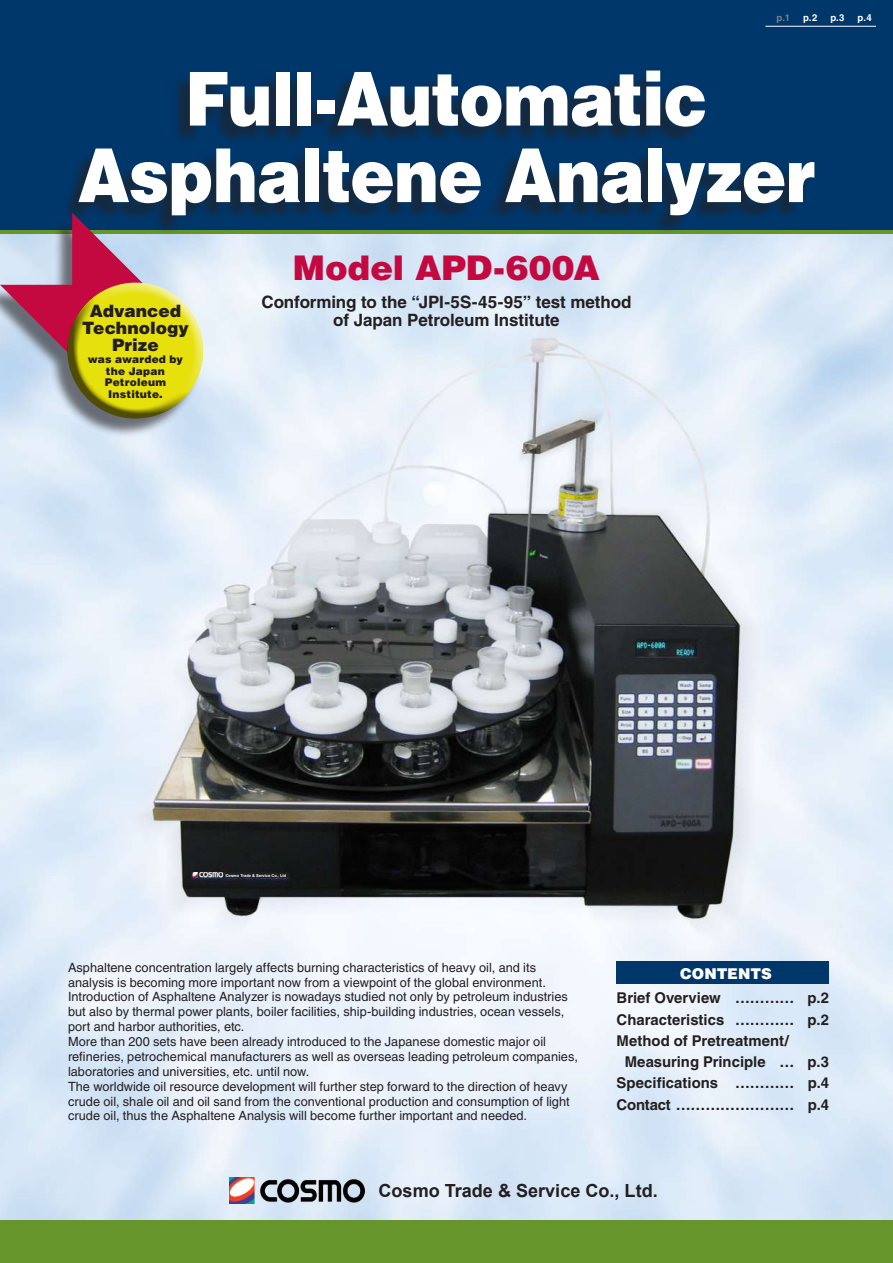
<style>
.page{position:relative;width:893px;height:1263px;background:#fff}
.page>*{position:absolute;margin:0;border:0;box-sizing:border-box;transform-origin:0 0}
.t1{font:900 74.4px/76.5px "Helvetica LT Std";letter-spacing:-.015em;color:#fff;text-align:center;scale:.9 1}
.t2{font:900 34.05px "Helvetica LT Std";letter-spacing:-.005em;color:#c40941}
.t3{font:700 18px "Arial";color:#231f20}
.t4{font:700 16.95px/18px "Helvetica LT Std";letter-spacing:-.005em;color:#231f20;text-align:center}
.t5{font:900 16.95px/17px "Helvetica LT Std";color:#231f20;text-align:center}
.t6{font:700 14.85px/21.3px "Helvetica LT Std";color:#231f20}
.t7{font:900 14.85px "Helvetica LT Std";color:#fff}
.t8{font:12.75px/14.9px "Helvetica LT Std";color:#231f20}
.t9{font:900 10.65px/11.7px "Helvetica LT Std";letter-spacing:.015em;color:#231f20;text-align:center}
.t10{font:700 9.6px "Helvetica LT Std";color:#fff}
.t11{font:700 9.6px "Helvetica LT Std";color:#7e8083}
.t12{font:700 4.05px "Arial";color:#fff}
</style>
<div class="page">
<img style="left:0;top:234px;width:893px;height:986px">
<hr style="left:0;top:230px;width:893px;height:4px;background:#66952c">
<div style="left:0;top:0;width:893px;height:230px;background:#00376b"></div>
<div style="left:61px;top:73px;width:751px;height:161px;background:#231f20;opacity:.6"></div>
<div style="left:0;top:216px;width:201px;height:221px;background:#231f20;opacity:.6"></div>
<svg style="left:0;top:213px;width:166px;height:165px"></svg>
<div style="left:81px;top:281px;width:125px;height:123px;background:#fff;opacity:.75"></div>
<div style="left:66px;top:295px;width:125px;height:126px;background:#231f20;opacity:.75"></div>
<div style="left:0;top:1220px;width:893px;height:43px;background:#66952c"></div>
<div style="left:617px;top:961px;width:212px;height:23px;background:#00376b"></div>
<hr style="left:765px;top:26px;width:111px;height:1px;background:#fff">
<svg style="left:223px;top:872px;width:3px;height:6px"></svg>
<img style="left:193px;top:872px;width:30px;height:6px">
<svg style="left:226px;top:872px;width:63px;height:6px"></svg>
<img style="left:230px;top:1178px;width:138px;height:25px">
<p class="t11" style="left:776px;top:11px;width:15px">p.1</p>
<p class="t10" style="left:803px;top:11px;width:16px">p.2</p>
<p class="t10" style="left:830px;top:11px;width:16px">p.3</p>
<p class="t10" style="left:858px;top:11px;width:16px">p.4</p>
<h1 class="t1" style="left:78px;top:59px;width:821px">Full-Automatic<br>Asphaltene Analyzer</h1>
<h3 class="t5" style="left:82px;top:302px;width:108px">Advanced<br>Technology<br>Prize</h3>
<p class="t9" style="left:88px;top:353px;width:97px">was awarded by the Japan<br>Petroleum<br>Institute.</p>
<h2 class="t2" style="left:293px;top:245px;width:308px">Model APD-600A</h2>
<h3 class="t4" style="left:261px;top:292px;width:372px">Conforming to the “JPI-5S-45-95” test method of Japan Petroleum Institute</h3>
<p class="t12" style="left:226px;top:872px;width:62px;rotate:1deg">Cosmo Trade &amp; Service Co., Ltd</p>
<p class="t8" style="left:68px;top:960px;width:469px">Asphaltene concentration largely affects burning characteristics of heavy oil, and its</p>
<p class="t7" style="left:680px;top:963px;width:93px">CONTENTS</p>
<p class="t8" style="left:68px;top:974px;width:511px">analysis is becoming more important now from a viewpoint of the global environment.<br>Introduction of Asphaltene Analyzer is nowadays studied not only by petroleum industries but also by thermal power plants, boiler facilities, ship-building industries, ocean vessels, port and harbor authorities, etc.<br>More than 200 sets have been already introduced to the Japanese domestic major oil refineries, petrochemical manufacturers as well as overseas leading petroleum companies, laboratories and universities, etc. until now.<br>The worldwide oil resource development will further step forward to the direction of heavy crude oil, shale oil and oil sand from the conventional production and consumption of light crude oil, thus the Asphaltene Analysis will become further important and needed.</p>
<p class="t6" style="left:617px;top:987px;width:106px">Brief Overview</p>
<p class="t6" style="left:735px;top:987px;width:61px">…………</p>
<p class="t6" style="left:617px;top:1008px;width:174px">Characteristics<br>Method of Pretreatment/</p>
<p class="t6" style="left:735px;top:1008px;width:61px">…………</p>
<p class="t6" style="left:625px;top:1051px;width:142px">Measuring Principle</p>
<p class="t6" style="left:779px;top:1051px;width:16px">…</p>
<p class="t6" style="left:617px;top:1072px;width:103px">Specifications</p>
<p class="t6" style="left:735px;top:1072px;width:61px">…………</p>
<p class="t6" style="left:617px;top:1093px;width:179px">Contact ……………………</p>
<p class="t6" style="left:807px;top:987px;width:23px">p.2</p>
<p class="t6" style="left:807px;top:1008px;width:23px">p.2</p>
<p class="t6" style="left:807px;top:1051px;width:23px">p.3</p>
<p class="t6" style="left:808px;top:1072px;width:23px">p.4</p>
<p class="t6" style="left:808px;top:1093px;width:23px">p.4</p>
<h3 class="t3" style="left:379px;top:1179px;width:281px">Cosmo Trade &amp; Service Co., Ltd.</h3>
</div>
